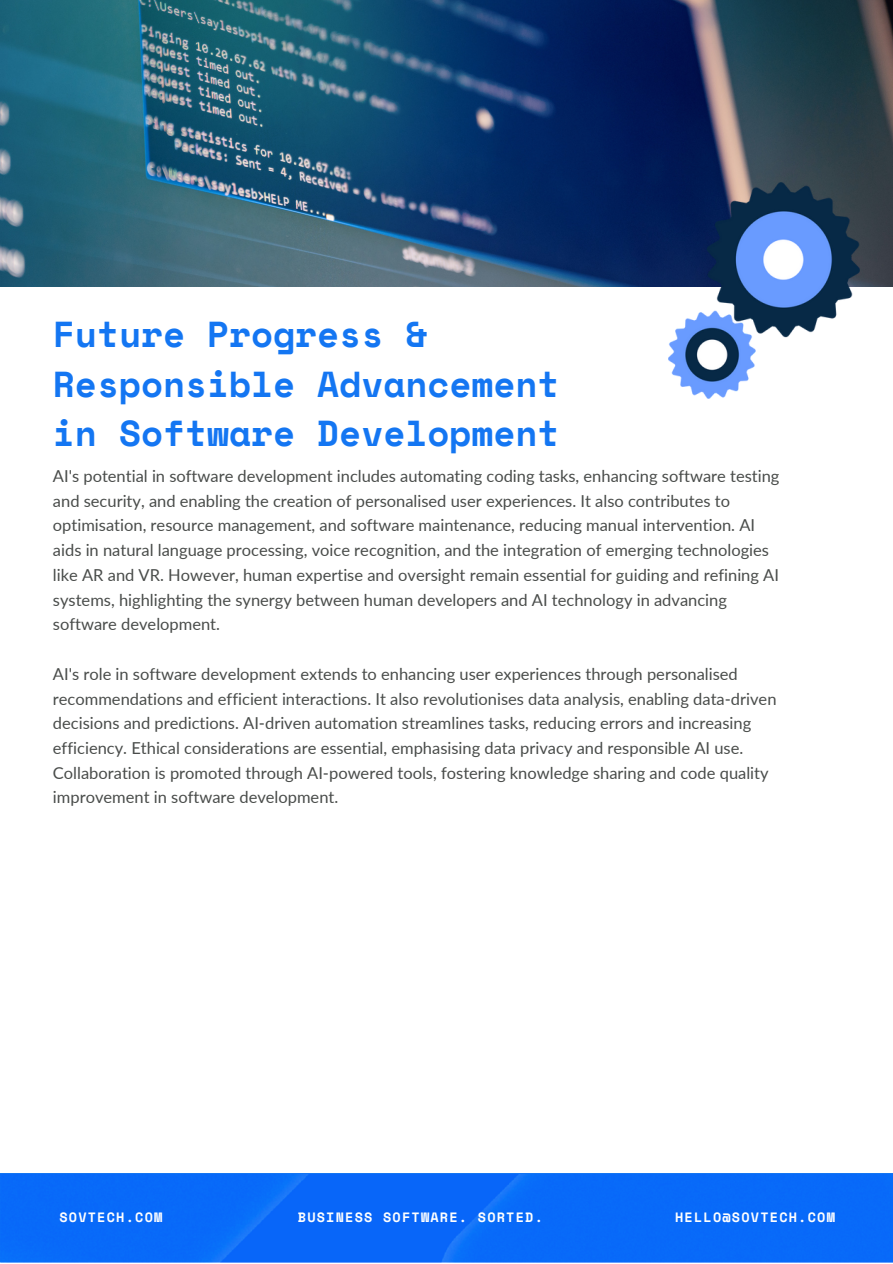
<style>
.page{position:relative;width:893px;height:1264px;background:#fff}
.page>*{position:absolute;margin:0;border:0;box-sizing:border-box;transform-origin:0 0}
.t1{font:700 36px/49.5px "Space Mono";color:#1476f2}
.t2{font:16.5px/24.8px "Lato";color:#494c4a}
.t3{font:700 13.5px "Space Mono";letter-spacing:.09em;color:#fff}
</style>
<div class="page">
<img style="left:0;top:0;width:892px;height:286px">
<div style="left:0;top:1174px;width:892px;height:88px;background:#0869f9"></div>
<img style="left:668px;top:182px;width:191px;height:216px">
<p class="t1" style="left:53px;top:309px;width:508px">Future Progress &amp;<br>Responsible Advancement in Software Development</p>
<p class="t2" style="left:53px;top:463px;width:728px">AI's potential in software development includes automating coding tasks, enhancing software testing and security, and enabling the creation of personalised user experiences. It also contributes to optimisation, resource management, and software maintenance, reducing manual intervention. AI aids in natural language processing, voice recognition, and the integration of emerging technologies like AR and VR. However, human expertise and oversight remain essential for guiding and refining AI systems, highlighting the synergy between human developers and AI technology in advancing software development.</p>
<p class="t2" style="left:53px;top:661px;width:725px">AI's role in software development extends to enhancing user experiences through personalised recommendations and efficient interactions. It also revolutionises data analysis, enabling data-driven decisions and predictions. AI-driven automation streamlines tasks, reducing errors and increasing efficiency. Ethical considerations are essential, emphasising data privacy and responsible AI use.<br>Collaboration is promoted through AI-powered tools, fostering knowledge sharing and code quality improvement in software development.</p>
<p class="t3" style="left:59px;top:1206px;width:104px">SOVTECH.COM</p>
<p class="t3" style="left:298px;top:1206px;width:246px">BUSINESS SOFTWARE. SORTED.</p>
<p class="t3" style="left:675px;top:1206px;width:161px">HELLO@SOVTECH.COM</p>
</div>
